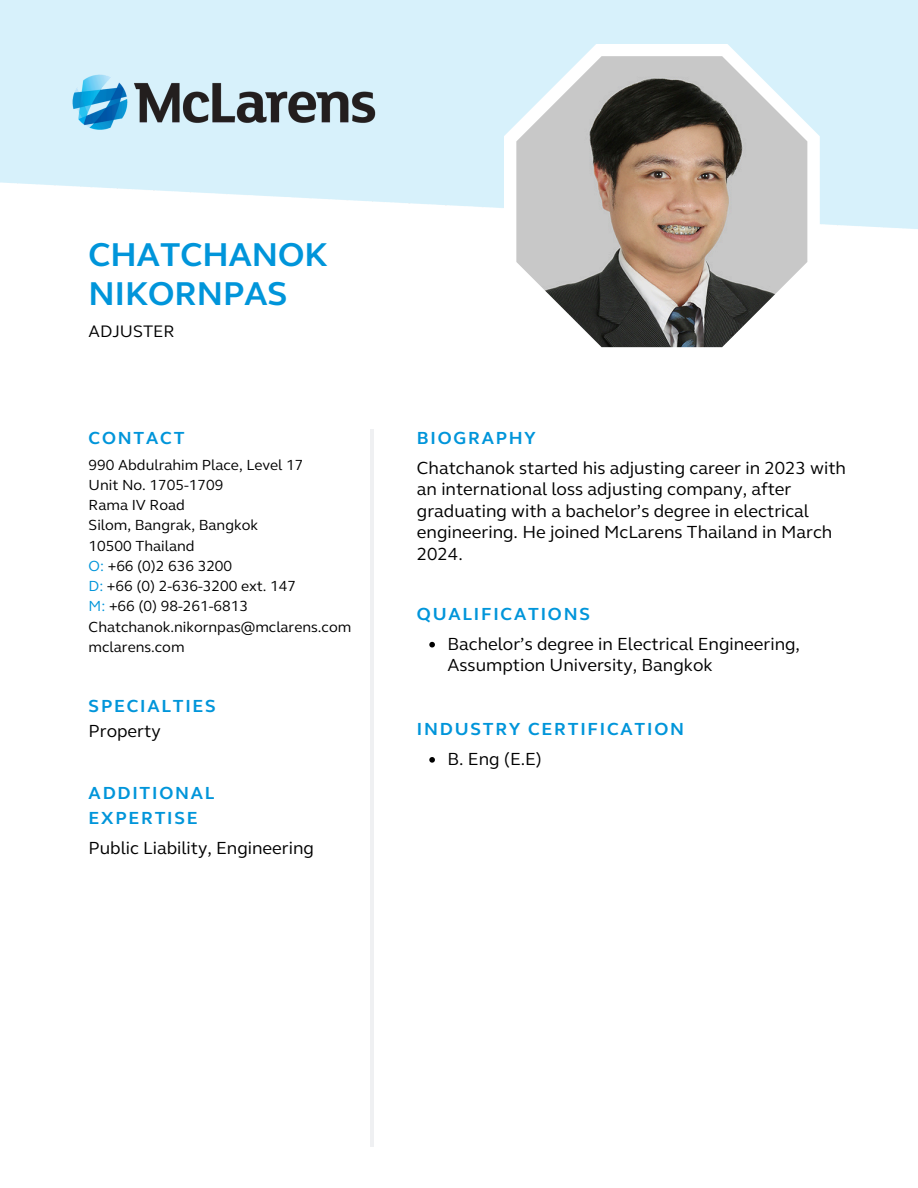
<style>
.page{position:relative;width:918px;height:1188px;background:#fff}
.page>*{position:absolute;margin:0;border:0;box-sizing:border-box;transform-origin:0 0}
.t1{font:700 33.9px/39.3px "FS Elliot";color:#0095da}
.t2{font:18px/21.3px "FS Elliot";color:#000}
.t3{font:700 18px/24.8px "FS Elliot";letter-spacing:.1em;color:#0095da}
.t4{font:17.1px "FS Elliot";color:#000}
.t5{font:15px/20.2px "FS Elliot";color:#000}
.s1{color:#0095da}
</style>
<div class="page">
<hr style="left:370px;top:429px;width:3px;height:718px;background:#eff0f2">
<img style="left:52px;top:50px;width:344px;height:104px">
<svg style="left:504px;top:44px;width:316px;height:304px"></svg>
<img style="left:516px;top:56px;width:291px;height:291px">
<svg style="left:429px;top:642px;width:6px;height:5px"></svg>
<svg style="left:429px;top:757px;width:6px;height:6px"></svg>
<p class="t1" style="left:89px;top:235px;width:240px">CHATCHANOK<br>NIKORNPAS</p>
<p class="t4" style="left:89px;top:321px;width:87px">ADJUSTER</p>
<h2 class="t3" style="left:89px;top:426px;width:97px">CONTACT</h2>
<p class="t5" style="left:89px;top:455px;width:216px">990 Abdulrahim Place, Level 17</p>
<p class="t5" style="left:89px;top:475px;width:136px">Unit No. 1705-1709</p>
<p class="t5" style="left:89px;top:495px;width:98px">Rama IV Road</p>
<p class="t5" style="left:89px;top:515px;width:171px">Silom, Bangrak, Bangkok</p>
<p class="t5" style="left:89px;top:536px;width:107px">10500 Thailand</p>
<h2 class="t5" style="left:89px;top:556px;width:145px"><span class="s1">O:</span> +66 (0)2 636 3200</h2>
<h4 class="t5" style="left:89px;top:576px;width:209px"><span class="s1">D:</span> +66 (0) 2-636-3200 ext. 147</h4>
<h2 class="t5" style="left:89px;top:596px;width:161px"><span class="s1">M:</span> +66 (0) 98-261-6813</h2>
<h4 class="t5" style="left:89px;top:617px;width:264px">Chatchanok.nikornpas@mclarens.com mclarens.com</h4>
<h2 class="t3" style="left:89px;top:693px;width:129px">SPECIALTIES</h2>
<h4 class="t2" style="left:89px;top:720px;width:74px">Property</h4>
<h2 class="t3" style="left:89px;top:780px;width:127px">ADDITIONAL<br>EXPERTISE</h2>
<h3 class="t2" style="left:89px;top:837px;width:227px">Public Liability, Engineering</h3>
<h1 class="t3" style="left:417px;top:426px;width:120px">BIOGRAPHY</h1>
<p class="t2" style="left:417px;top:457px;width:431px">Chatchanok started his adjusting career in 2023 with an international loss adjusting company, after graduating with a bachelor’s degree in electrical engineering. He joined McLarens Thailand in March 2024.</p>
<p class="t3" style="left:417px;top:602px;width:175px">QUALIFICATIONS</p>
<p class="t2" style="left:447px;top:633px;width:354px">Bachelor’s degree in Electrical Engineering,<br>Assumption University, Bangkok</p>
<h2 class="t3" style="left:417px;top:717px;width:269px">INDUSTRY CERTIFICATION</h2>
<p class="t2" style="left:447px;top:748px;width:96px">B. Eng (E.E)</p>
</div>
